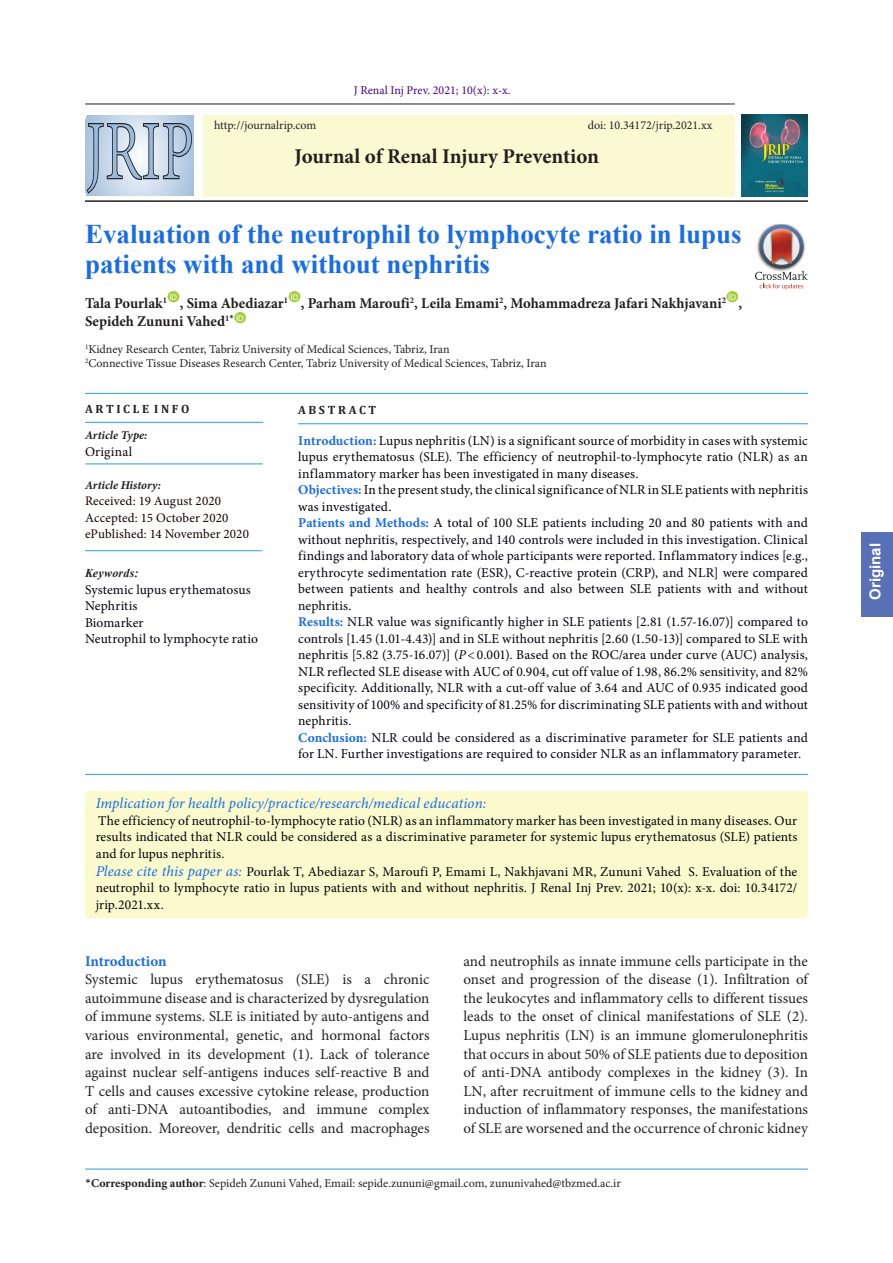
<style>
.page{position:relative;width:893px;height:1263px;background:#fff}
.page>*{position:absolute;margin:0;border:0;box-sizing:border-box;transform-origin:0 0}
.t1{font:700 27px/30px "Times New Roman";color:#196ce8}
.t2{font:700 21px "Minion Pro";letter-spacing:-.005em;color:#231f20}
.t3{font:15px/18.6px "Minion Pro";color:#242021;text-align:justify}
.t4{font:700 15px/18px "Minion Pro";color:#231f20}
.t5{font:italic 15px "Minion Pro";letter-spacing:.005em;color:#196ce8}
.t6{font:700 15px "Minion Pro";letter-spacing:-.005em;color:#196ce8}
.t7{font:700 15px "Arial";color:#fff}
.t8{font:13.5px/16.5px "Minion Pro";letter-spacing:.01em;color:#00000b;text-align:justify}
.t9{font:13.5px "Minion Pro";letter-spacing:.025em;color:#170000}
.t10{font:13.05px/16.5px "Minion Pro";letter-spacing:.005em;color:#170000}
.t11{font:12px/14.4px "Minion Pro";color:#231f20}
.t12{font:12px "Minion Pro";color:#4b0082}
.t13{font:italic 700 12px "Minion Pro";color:#231f20}
.t14{font:700 12px "Cambria";color:#231f20}
.t15{font:italic 700 12px "Times New Roman";letter-spacing:.015em;color:#231f20}
.s1{font-weight:700;color:#196ce8}
.s2{font-style:italic}
.s3{font-style:italic;font-size:15px;color:#196ce8}
.s4{font-family:"Calibri"}
.s5{font-weight:700}
</style>
<div class="page">
<hr style="left:85px;top:104px;width:650px;height:1px;background:#231f20">
<hr style="left:85px;top:200px;width:723px;height:2px;background:#231f20">
<div style="left:203px;top:115px;width:532px;height:81px;background:#fafad2"></div>
<img style="left:741px;top:115px;width:66px;height:82px">
<div style="left:168px;top:291px;width:11px;height:11px;background:#a6ce39;border-radius:50%"></div>
<div style="left:289px;top:291px;width:11px;height:11px;background:#a6ce39;border-radius:50%"></div>
<div style="left:726px;top:291px;width:12px;height:11px;background:#a6ce39;border-radius:50%"></div>
<div style="left:234px;top:312px;width:12px;height:11px;background:#a6ce39;border-radius:50%"></div>
<hr style="left:85px;top:1169px;width:723px;height:1px;background:#28a0da">
<svg style="left:86px;top:116px;width:107px;height:79px"></svg>
<svg style="left:87px;top:123px;width:105px;height:71px;background:#b0c0d3"></svg>
<div style="left:85px;top:791px;width:723px;height:127px;background:#fafacd;border-radius:5px"></div>
<div style="left:861px;top:532px;width:32px;height:85px;background:#5870b6"></div>
<img style="left:772px;top:224px;width:18px;height:1px">
<svg style="left:755px;top:225px;width:53px;height:65px"></svg>
<hr style="left:298px;top:423px;width:510px;height:1px;background:#28a0da">
<hr style="left:85px;top:393px;width:723px;height:1px;background:#28a0da">
<hr style="left:85px;top:774px;width:723px;height:1px;background:#28a0da">
<hr style="left:85px;top:422px;width:178px;height:1px;background:#28a0da">
<hr style="left:85px;top:463px;width:178px;height:1px;background:#28a0da">
<hr style="left:85px;top:550px;width:177px;height:1px;background:#28a0da">
<p class="t12" style="left:354px;top:82px;width:158px">J Renal Inj Prev. 2021; 10(x): x-x.</p>
<p class="t11" style="left:214px;top:118px;width:104px">http://journalrip.com</p>
<p class="t11" style="left:588px;top:118px;width:126px">doi: 10.34172/jrip.2021.xx</p>
<h2 class="t2" style="left:295px;top:142px;width:306px">Journal of Renal Injury Prevention</h2>
<h1 class="t1" style="left:85px;top:218px;width:658px">Evaluation of the neutrophil to lymphocyte ratio in lupus patients with and without nephritis</h1>
<p class="t4" style="left:85px;top:294px;width:659px">Tala Pourlak<sup>1</sup> <sup>ID</sup> , Sima Abediazar<sup>1</sup> <sup>ID</sup> , Parham Maroufi<sup>2</sup>, Leila Emami<sup>2</sup>, Mohammadreza Jafari Nakhjavani<sup>2</sup> <sup>ID</sup> ,<br>Sepideh Zununi Vahed<sup>1</sup><sup>*</sup> <sup>ID</sup></p>
<p class="t11" style="left:85px;top:342px;width:463px"><sup>1</sup>Kidney Research Center, Tabriz University of Medical Sciences, Tabriz, Iran<br><sup>2</sup>Connective Tissue Diseases Research Center, Tabriz University of Medical Sciences, Tabriz, Iran</p>
<p class="t14" style="left:85px;top:401px;width:106px">A R T I C L E I N F O</p>
<p class="t13" style="left:85px;top:427px;width:64px">Article Type:</p>
<p class="t9" style="left:85px;top:442px;width:49px">Original</p>
<p class="t13" style="left:85px;top:476px;width:78px">Article History:</p>
<p class="t10" style="left:85px;top:493px;width:166px">Received: 19 August 2020<br>Accepted: 15 October 2020 ePublished: 14 November 2020</p>
<p class="t15" style="left:85px;top:565px;width:55px">Keywords:</p>
<p class="t8" style="left:85px;top:581px;width:174px;text-align:left">Systemic lupus erythematosus<br>Nephritis<br>Biomarker<br>Neutrophil to lymphocyte ratio</p>
<p class="t14" style="left:298px;top:401px;width:80px">A B S T R A C T</p>
<p class="t8" style="left:298px;top:432px;width:511px;text-align:left"><span class="s1">Introduction:</span> Lupus nephritis (LN) is a significant source of morbidity in cases with systemic lupus erythematosus (SLE). The efficiency of neutrophil-to-lymphocyte ratio (NLR) as an inflammatory marker has been investigated in many diseases.<br><span class="s1">Objectives:</span> In the present study, the clinical significance of NLR in SLE patients with nephritis was investigated.<br><span class="s1">Patients and Methods:</span> A total of 100 SLE patients including 20 and 80 patients with and without nephritis, respectively, and 140 controls were included in this investigation. Clinical findings and laboratory data of whole participants were reported. Inflammatory indices [e.g., erythrocyte sedimentation rate (ESR), C-reactive protein (CRP), and NLR] were compared between patients and healthy controls and also between SLE patients with and without nephritis.<br><span class="s1">Results:</span> NLR value was significantly higher in SLE patients [2.81 (1.57-16.07)] compared to controls [1.45 (1.01-4.43)] and in SLE without nephritis [2.60 (1.50-13)] compared to SLE with nephritis [5.82 (3.75-16.07)] (<span class="s2">P</span>&lt;0.001). Based on the ROC/area under curve (AUC) analysis, NLR reflected SLE disease with AUC of 0.904, cut off value of 1.98, 86.2% sensitivity, and 82% specificity. Additionally, NLR with a cut-off value of 3.64 and AUC of 0.935 indicated good sensitivity of 100% and specificity of 81.25% for discriminating SLE patients with and without nephritis.<br><span class="s1">Conclusion:</span> NLR could be considered as a discriminative parameter for SLE patients and for LN. Further investigations are required to consider NLR as an inflammatory parameter.</p>
<p class="t5" style="left:96px;top:793px;width:392px">Implication for health policy/practice/research/medical education:</p>
<p class="t8" style="left:96px;top:812px;width:703px">The efficiency of neutrophil-to-lymphocyte ratio (NLR) as an inflammatory marker has been investigated in many diseases. Our results indicated that NLR could be considered as a discriminative parameter for systemic lupus erythematosus (SLE) patients and for lupus nephritis.</p>
<p class="t8" style="left:96px;top:863px;width:703px"><span class="s3">Please cite this paper as:</span> Pourlak T, Abediazar S, Maroufi P, Emami L, Nakhjavani MR, Zununi Vahed S. Evaluation of the neutrophil to lymphocyte ratio in lupus patients with and without nephritis. J Renal Inj Prev. 2021; 10(x): x-x. doi: 10.34172/ jrip.2021.xx.</p>
<p class="t6" style="left:85px;top:950px;width:83px">Introduction</p>
<p class="t3" style="left:85px;top:970px;width:346px">Systemic lupus erythematosus (SLE) is a chronic autoimmune disease and is characterized by dysregulation of immune systems. SLE is initiated by auto-antigens and various environmental, genetic, and hormonal factors are involved in its development (1). Lack of tolerance against nuclear self-antigens induces self-reactive B and T cells and causes excessive cytokine release, production of anti-DNA autoantibodies, and immune complex deposition. Moreover, dendritic cells and macrophages</p>
<p class="t3" style="left:463px;top:951px;width:346px">and neutrophils as innate immune cells participate in the onset and progression of the disease (1). Infiltration of the leukocytes and inflammatory cells to different tissues leads to the onset of clinical manifestations of SLE )2(.<br>Lupus nephritis (LN) is an immune glomerulonephritis that occurs in about 50% of SLE patients due to deposition of anti-DNA antibody complexes in the kidney (3). In LN, after recruitment of immune cells to the kidney and induction of inflammatory responses, the manifestations of SLE are worsened and the occurrence of chronic kidney</p>
<p class="t11" style="left:85px;top:1176px;width:537px"><span class="s4">*</span><span class="s5">Corresponding author</span>: Sepideh Zununi Vahed, Email: sepide.zununi@gmail.com, zununivahed@tbzmed.ac.ir</p>
<p class="t7" style="left:864px;top:600px;width:58px;rotate:-90deg">Original</p>
</div>
